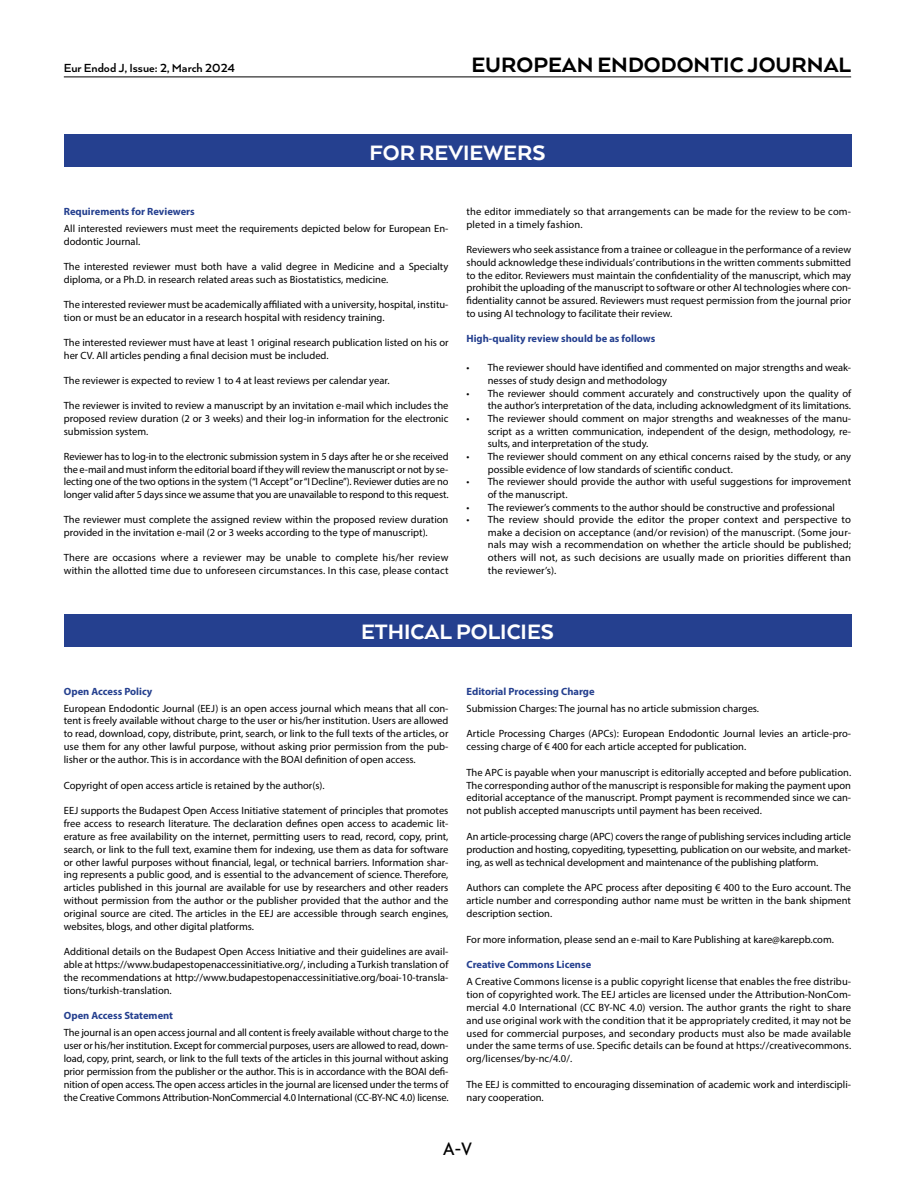
<style>
.page{position:relative;width:915px;height:1191px;background:#fff}
.page>*{position:absolute;margin:0;border:0;box-sizing:border-box;transform-origin:0 0}
.t1{font:800 24px "Arquitecta";color:#fff}
.t2{font:800 24px "Arquitecta";color:#000}
.t3{font:500 19.5px "Firma";color:#000}
.t4{font:700 13.5px "Arquitecta";color:#000}
.t5{font:10.5px/12.9px "Myriad Pro";color:#000;text-align:justify}
.t6{font:700 10.5px "Myriad Pro";color:#25408f}
</style>
<div class="page">
<div style="left:64px;top:135px;width:786px;height:32px;background:#25408f"></div>
<div style="left:64px;top:614px;width:786px;height:32px;background:#25408f"></div>
<hr style="left:64px;top:76px;width:786px;height:1px;background:#000">
<p class="t4" style="left:64px;top:60px;width:173px">Eur Endod J, Issue: 2, March 2024</p>
<h1 class="t2" style="left:471px;top:50px;width:381px">EUROPEAN ENDODONTIC JOURNAL</h1>
<h1 class="t1" style="left:369px;top:138px;width:178px">FOR REVIEWERS</h1>
<p class="t6" style="left:64px;top:205px;width:132px">Requirements for Reviewers</p>
<p class="t5" style="left:64px;top:222px;width:386px">All interested reviewers must meet the requirements depicted below for European En&shy;dodontic Journal.</p>
<p class="t5" style="left:64px;top:260px;width:386px">The interested reviewer must both have a valid degree in Medicine and a Specialty diploma, or a Ph.D. in research related areas such as Biostatistics, medicine.</p>
<p class="t5" style="left:64px;top:298px;width:386px">The interested reviewer must be academically affiliated with a university, hospital, institu&shy;tion or must be an educator in a research hospital with residency training.</p>
<p class="t5" style="left:64px;top:336px;width:386px">The interested reviewer must have at least 1 original research publication listed on his or her CV. All articles pending a final decision must be included.</p>
<p class="t5" style="left:64px;top:374px;width:327px">The reviewer is expected to review 1 to 4 at least reviews per calendar year.</p>
<p class="t5" style="left:64px;top:399px;width:386px">The reviewer is invited to review a manuscript by an invitation e-mail which includes the proposed review duration (2 or 3 weeks) and their log-in information for the electronic submission system.</p>
<p class="t5" style="left:64px;top:450px;width:386px">Reviewer has to log-in to the electronic submission system in 5 days after he or she received the e-mail and must inform the editorial board if they will review the manuscript or not by se&shy;lecting one of the two options in the system (“I Accept” or “I Decline”). Reviewer duties are no longer valid after 5 days since we assume that you are unavailable to respond to this request.</p>
<p class="t5" style="left:64px;top:513px;width:386px">The reviewer must complete the assigned review within the proposed review duration provided in the invitation e-mail (2 or 3 weeks according to the type of manuscript).</p>
<p class="t5" style="left:64px;top:551px;width:386px">There are occasions where a reviewer may be unable to complete his/her review within the allotted time due to unforeseen circumstances. In this case, please contact</p>
<p class="t5" style="left:466px;top:205px;width:386px">the editor immediately so that arrangements can be made for the review to be com&shy;pleted in a timely fashion.</p>
<p class="t5" style="left:466px;top:243px;width:386px">Reviewers who seek assistance from a trainee or colleague in the performance of a review should acknowledge these individuals’ contributions in the written comments submitted to the editor. Reviewers must maintain the confidentiality of the manuscript, which may prohibit the uploading of the manuscript to software or other AI technologies where con&shy;fidentiality cannot be assured. Reviewers must request permission from the journal prior to using AI technology to facilitate their review.</p>
<p class="t6" style="left:466px;top:331px;width:190px">High-quality review should be as follows</p>
<p class="t5" style="left:487px;top:361px;width:365px;text-indent:-21px">• The reviewer should have identified and commented on major strengths and weak&shy;nesses of study design and methodology</p>
<p class="t5" style="left:466px;top:387px;width:386px;text-align:right">• The reviewer should comment accurately and constructively upon the quality of the author’s interpretation of the data, including acknowledgment of its limitations.</p>
<p class="t5" style="left:487px;top:412px;width:365px;text-indent:-21px">• The reviewer should comment on major strengths and weaknesses of the manu&shy;script as a written communication, independent of the design, methodology, re&shy;sults, and interpretation of the study.</p>
<p class="t5" style="left:487px;top:450px;width:365px;text-indent:-21px">• The reviewer should comment on any ethical concerns raised by the study, or any possible evidence of low standards of scientific conduct.</p>
<p class="t5" style="left:487px;top:475px;width:365px;text-indent:-21px">• The reviewer should provide the author with useful suggestions for improvement of the manuscript.</p>
<p class="t5" style="left:466px;top:500px;width:370px">• The reviewer’s comments to the author should be constructive and professional</p>
<p class="t5" style="left:487px;top:513px;width:365px;text-indent:-21px">• The review should provide the editor the proper context and perspective to make a decision on acceptance (and/or revision) of the manuscript. (Some jour&shy;nals may wish a recommendation on whether the article should be published; others will not, as such decisions are usually made on priorities different than the reviewer’s).</p>
<h1 class="t1" style="left:361px;top:617px;width:194px">ETHICAL POLICIES</h1>
<p class="t6" style="left:64px;top:684px;width:90px">Open Access Policy</p>
<p class="t5" style="left:64px;top:701px;width:386px">European Endodontic Journal (EEJ) is an open access journal which means that all con&shy;tent is freely available without charge to the user or his/her institution. Users are allowed to read, download, copy, distribute, print, search, or link to the full texts of the articles, or use them for any other lawful purpose, without asking prior permission from the pub&shy;lisher or the author. This is in accordance with the BOAI definition of open access.</p>
<p class="t5" style="left:64px;top:778px;width:262px">Copyright of open access article is retained by the author(s).</p>
<p class="t5" style="left:64px;top:804px;width:386px">EEJ supports the Budapest Open Access Initiative statement of principles that promotes free access to research literature. The declaration defines open access to academic lit&shy;erature as free availability on the internet, permitting users to read, record, copy, print, search, or link to the full text, examine them for indexing, use them as data for software or other lawful purposes without financial, legal, or technical barriers. Information shar&shy;ing represents a public good, and is essential to the advancement of science. Therefore, articles published in this journal are available for use by researchers and other readers without permission from the author or the publisher provided that the author and the original source are cited. The articles in the EEJ are accessible through search engines, websites, blogs, and other digital platforms.</p>
<p class="t5" style="left:64px;top:945px;width:386px">Additional details on the Budapest Open Access Initiative and their guidelines are avail&shy;able at https://www.budapestopenaccessinitiative.org/, including a Turkish translation of the recommendations at http://www.budapestopenaccessinitiative.org/boai-10-transla&shy;tions/turkish-translation.</p>
<p class="t6" style="left:64px;top:1009px;width:111px">Open Access Statement</p>
<p class="t5" style="left:64px;top:1026px;width:386px">The journal is an open access journal and all content is freely available without charge to the user or his/her institution. Except for commercial purposes, users are allowed to read, down&shy;load, copy, print, search, or link to the full texts of the articles in this journal without asking prior permission from the publisher or the author. This is in accordance with the BOAI defi&shy;nition of open access. The open access articles in the journal are licensed under the terms of the Creative Commons Attribution-NonCommercial 4.0 International (CC-BY-NC 4.0) license.</p>
<p class="t6" style="left:466px;top:684px;width:130px">Editorial Processing Charge</p>
<p class="t5" style="left:466px;top:701px;width:294px">Submission Charges: The journal has no article submission charges.</p>
<p class="t5" style="left:466px;top:727px;width:386px">Article Processing Charges (APCs): European Endodontic Journal levies an article-pro&shy;cessing charge of € 400 for each article accepted for publication.</p>
<p class="t5" style="left:466px;top:765px;width:386px">The APC is payable when your manuscript is editorially accepted and before publication.<br>The corresponding author of the manuscript is responsible for making the payment upon editorial acceptance of the manuscript. Prompt payment is recommended since we can&shy;not publish accepted manuscripts until payment has been received.</p>
<p class="t5" style="left:466px;top:830px;width:386px">An article-processing charge (APC) covers the range of publishing services including article production and hosting, copyediting, typesetting, publication on our website, and market&shy;ing, as well as technical development and maintenance of the publishing platform.</p>
<p class="t5" style="left:466px;top:881px;width:386px">Authors can complete the APC process after depositing € 400 to the Euro account. The article number and corresponding author name must be written in the bank shipment description section.</p>
<p class="t5" style="left:466px;top:932px;width:369px">For more information, please send an e-mail to Kare Publishing at kare@karepb.com.</p>
<p class="t6" style="left:466px;top:958px;width:126px">Creative Commons License</p>
<p class="t5" style="left:466px;top:975px;width:386px">A Creative Commons license is a public copyright license that enables the free distribu&shy;tion of copyrighted work. The EEJ articles are licensed under the Attribution-NonCom&shy;mercial 4.0 International (CC BY-NC 4.0) version. The author grants the right to share and use original work with the condition that it be appropriately credited, it may not be used for commercial purposes, and secondary products must also be made available under the same terms of use. Specific details can be found at https://creativecommons. org/licenses/by-nc/4.0/.</p>
<p class="t5" style="left:466px;top:1077px;width:386px">The EEJ is committed to encouraging dissemination of academic work and interdiscipli&shy;nary cooperation.</p>
<h2 class="t3" style="left:442px;top:1137px;width:31px">A-V</h2>
</div>
